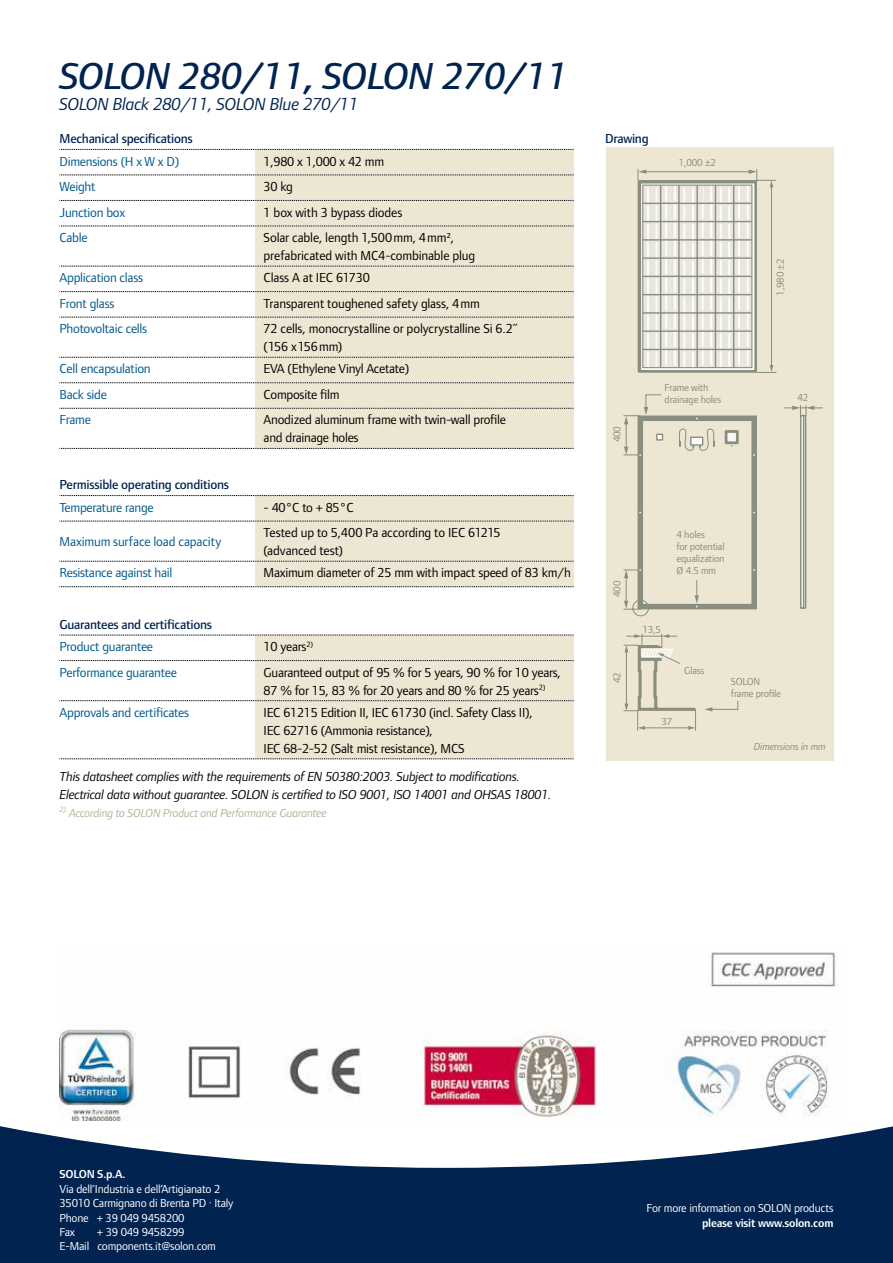
<style>
.page{position:relative;width:893px;height:1263px;background:#fff}
.page>*{position:absolute;margin:0;border:0;box-sizing:border-box;transform-origin:0 0}
.t1{font:39px "Foundry Form Sans OT2 Med Ita";letter-spacing:-.02em;color:#002350}
.t2{font:italic 18px "Foundry Form Sans OT2";letter-spacing:-.02em;color:#002350}
.t3{font:13.5px/18px "Foundry Form Sans OT2";letter-spacing:-.02em;color:#000}
.t4{font:13.5px "Foundry Form Sans OT2";letter-spacing:-.02em;color:#00588c}
.t5{font:italic 13.5px/18px "Foundry Form Sans OT2";letter-spacing:-.02em;color:#000}
.t6{font:500 13.5px "Foundry Form Sans OT2";letter-spacing:-.02em;color:#002350}
.t7{font:12px/14.4px "Foundry Form Sans OT2";letter-spacing:-.02em;color:#fff}
.t8{font:italic 12px "Foundry Form Sans OT2";letter-spacing:-.02em;color:#b6af96}
.t9{font:600 12px "Foundry Form Sans OT2";letter-spacing:-.02em;color:#fff}
.t10{font:10.5px/12px "Foundry Form Sans OT2";letter-spacing:-.02em;color:#8a8e7f}
.t11{font:italic 10.5px "Foundry Form Sans OT2";letter-spacing:-.02em;color:#8a8e7f}
</style>
<div class="page">
<svg style="left:0;top:1126px;width:893px;height:137px;fill:#002350"></svg>
<img style="left:60px;top:952px;width:776px;height:168px">
<div style="left:606px;top:147px;width:227px;height:614px;background:#ede6d2"></div>
<svg style="left:637px;top:169px;width:139px;height:204px"></svg>
<hr style="left:771px;top:187px;width:1px;height:179px;background:#8a8e7f">
<svg style="left:784px;top:406px;width:38px;height:203px"></svg>
<svg style="left:624px;top:634px;width:72px;height:96px"></svg>
<svg style="left:704px;top:701px;width:35px;height:10px"></svg>
<svg style="left:623px;top:395px;width:134px;height:221px"></svg>
<div style="left:255px;top:150px;width:319px;height:298px;background:#ede6d2"></div>
<svg style="left:60px;top:149px;width:514px;height:1px"></svg>
<svg style="left:60px;top:175px;width:514px;height:1px"></svg>
<svg style="left:60px;top:200px;width:514px;height:1px"></svg>
<svg style="left:60px;top:226px;width:514px;height:1px"></svg>
<svg style="left:60px;top:266px;width:514px;height:1px"></svg>
<svg style="left:60px;top:291px;width:514px;height:1px"></svg>
<svg style="left:60px;top:317px;width:514px;height:1px"></svg>
<svg style="left:60px;top:357px;width:514px;height:1px"></svg>
<svg style="left:60px;top:382px;width:514px;height:1px"></svg>
<svg style="left:60px;top:408px;width:514px;height:1px"></svg>
<svg style="left:60px;top:448px;width:514px;height:1px"></svg>
<svg style="left:60px;top:495px;width:514px;height:92px"></svg>
<svg style="left:60px;top:635px;width:514px;height:124px"></svg>
<h1 class="t1" style="left:60px;top:47px;width:511px">SOLON 280/11, SOLON 270/11</h1>
<h2 class="t2" style="left:60px;top:92px;width:301px">SOLON Black 280/11, SOLON Blue 270/11</h2>
<p class="t6" style="left:60px;top:129px;width:135px">Mechanical specifications</p>
<p class="t4" style="left:60px;top:151px;width:121px">Dimensions (H x W x D)</p>
<p class="t3" style="left:264px;top:151px;width:122px">1,980 x 1,000 x 42 mm</p>
<p class="t4" style="left:60px;top:177px;width:38px">Weight</p>
<p class="t3" style="left:264px;top:177px;width:31px">30 kg</p>
<p class="t4" style="left:60px;top:202px;width:67px">Junction box</p>
<p class="t3" style="left:264px;top:202px;width:140px">1 box with 3 bypass diodes</p>
<p class="t4" style="left:60px;top:228px;width:30px">Cable</p>
<p class="t3" style="left:264px;top:228px;width:213px">Solar cable, length 1,500mm, 4mm², prefabricated with MC4-combinable plug</p>
<p class="t4" style="left:60px;top:268px;width:85px">Application class</p>
<p class="t3" style="left:264px;top:268px;width:108px">Class A at IEC 61730</p>
<p class="t4" style="left:60px;top:294px;width:56px">Front glass</p>
<p class="t3" style="left:264px;top:293px;width:218px">Transparent toughened safety glass, 4mm</p>
<p class="t4" style="left:60px;top:319px;width:89px">Photovoltaic cells</p>
<p class="t3" style="left:264px;top:319px;width:256px">72 cells, monocrystalline or polycrystalline Si 6.2˝ (156 x156mm)</p>
<p class="t4" style="left:60px;top:359px;width:93px">Cell encapsulation</p>
<p class="t3" style="left:264px;top:359px;width:147px">EVA (Ethylene Vinyl Acetate)</p>
<p class="t4" style="left:60px;top:385px;width:49px">Back side</p>
<p class="t3" style="left:264px;top:385px;width:77px">Composite film</p>
<p class="t4" style="left:60px;top:410px;width:33px">Frame</p>
<p class="t3" style="left:264px;top:410px;width:244px">Anodized aluminum frame with twin-wall profile and drainage holes</p>
<p class="t6" style="left:60px;top:475px;width:171px">Permissible operating conditions</p>
<p class="t4" style="left:60px;top:497px;width:96px">Temperature range</p>
<p class="t3" style="left:264px;top:497px;width:91px">- 40°C to + 85°C</p>
<p class="t4" style="left:60px;top:532px;width:163px">Maximum surface load capacity</p>
<p class="t3" style="left:264px;top:523px;width:238px">Tested up to 5,400 Pa according to IEC 61215 (advanced test)</p>
<p class="t4" style="left:60px;top:563px;width:114px">Resistance against hail</p>
<p class="t3" style="left:264px;top:563px;width:309px">Maximum diameter of 25 mm with impact speed of 83 km/h</p>
<p class="t6" style="left:60px;top:615px;width:154px">Guarantees and certifications</p>
<p class="t4" style="left:60px;top:637px;width:95px">Product guarantee</p>
<p class="t3" style="left:264px;top:637px;width:51px">10 years<sup>2)</sup></p>
<p class="t4" style="left:60px;top:662px;width:119px">Performance guarantee</p>
<p class="t3" style="left:264px;top:662px;width:299px">Guaranteed output of 95 % for 5 years, 90 % for 10 years,<br>87 % for 15, 83 % for 20 years and 80 % for 25 years<sup>2)</sup></p>
<p class="t4" style="left:60px;top:703px;width:131px">Approvals and certificates</p>
<p class="t3" style="left:264px;top:702px;width:271px">IEC 61215 Edition II, IEC 61730 (incl. Safety Class II),<br>IEC 62716 (Ammonia resistance),<br>IEC 68-2-52 (Salt mist resistance), MCS</p>
<p class="t5" style="left:60px;top:766px;width:494px">This datasheet complies with the requirements of EN 50380:2003. Subject to modifications.<br>Electrical data without guarantee. SOLON is certified to ISO 9001, ISO 14001 and OHSAS 18001.</p>
<p class="t8" style="left:60px;top:804px;width:269px"><sup>2)</sup> According to SOLON Product and Performance Guarantee</p>
<p class="t6" style="left:605px;top:129px;width:45px">Drawing</p>
<p class="t10" style="left:679px;top:155px;width:39px">1,000 ±2</p>
<p class="t10" style="left:610px;top:442px;width:18px;rotate:-90deg">400</p>
<p class="t10" style="left:665px;top:380px;width:58px">Frame with drainage holes</p>
<p class="t10" style="left:773px;top:296px;width:39px;rotate:-90deg">1,980 ±2</p>
<p class="t10" style="left:797px;top:391px;width:12px">42</p>
<p class="t10" style="left:610px;top:597px;width:18px;rotate:-90deg">400</p>
<p class="t10" style="left:610px;top:683px;width:12px;rotate:-90deg">42</p>
<p class="t10" style="left:676px;top:528px;width:50px">4 holes<br>for potential equalization<br>Ø 4.5 mm</p>
<p class="t10" style="left:642px;top:623px;width:20px">13,5</p>
<p class="t10" style="left:684px;top:664px;width:22px">Glass</p>
<p class="t10" style="left:731px;top:675px;width:52px">SOLON frame profile</p>
<p class="t10" style="left:661px;top:715px;width:12px">37</p>
<p class="t11" style="left:754px;top:739px;width:73px">Dimensions in mm</p>
<p class="t9" style="left:60px;top:1166px;width:67px">SOLON S.p.A.</p>
<p class="t7" style="left:60px;top:1181px;width:176px">Via dell’Industria e dell’Artigianato 2<br>35010 Carmignano di Brenta PD · Italy<br>Phone + 39 049 9458200<br>Fax</p>
<p class="t7" style="left:60px;top:1224px;width:158px;text-align:center">+ 39 049 9458299<br>E-Mail components.it@solon.com</p>
<p class="t7" style="left:647px;top:1200px;width:188px">For more information on SOLON products</p>
<p class="t9" style="left:702px;top:1214px;width:133px">please visit www.solon.com</p>
</div>
